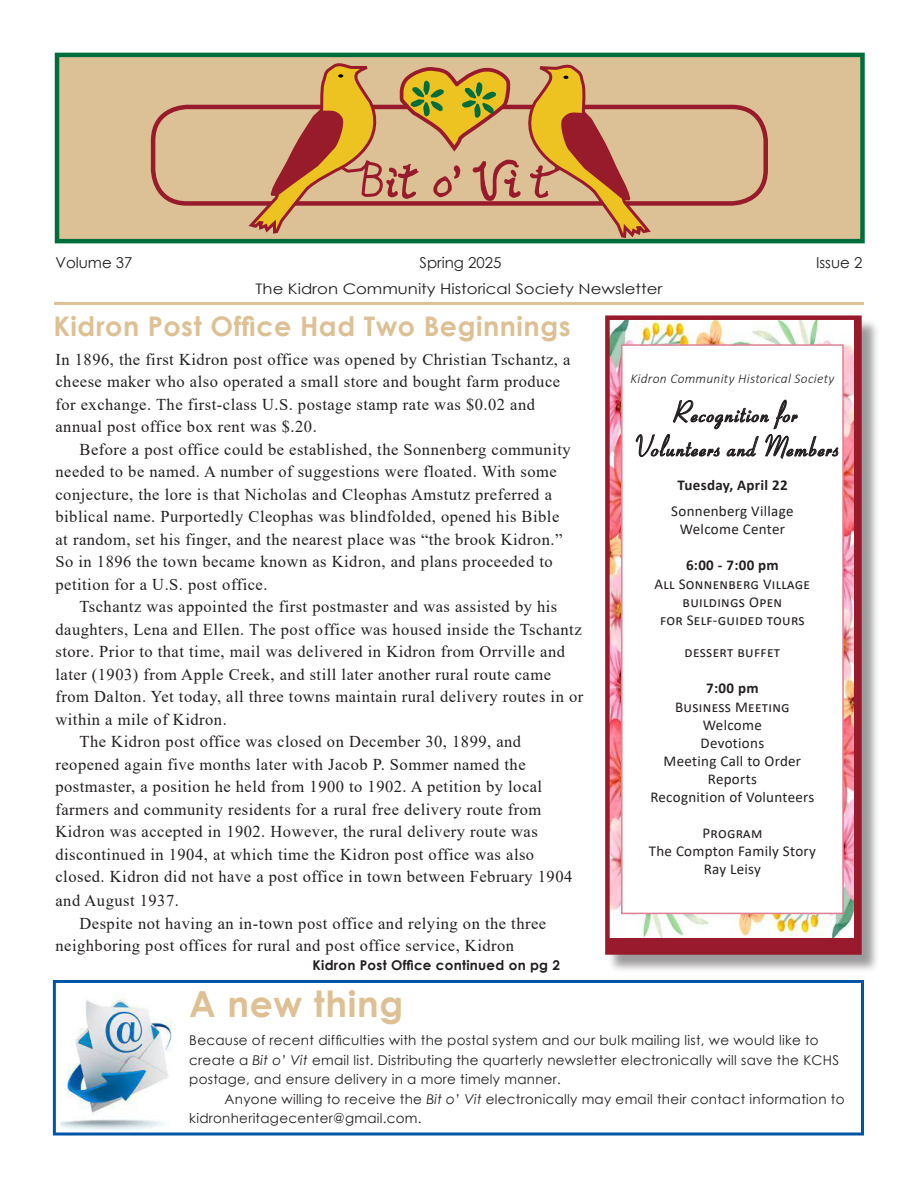
<style>
.page{position:relative;width:918px;height:1188px;background:#fff}
.page>*{position:absolute;margin:0;border:0;box-sizing:border-box;transform-origin:0 0}
.t1{font:700 36px "Century Gothic";letter-spacing:.02em;color:#ddc195}
.t2{font:28.5px "Coronet";letter-spacing:.02em;color:#231f20}
.t3{font:700 27px "Century Gothic";letter-spacing:.02em;color:#ddc195}
.t4{font:16.5px/22.5px "Times New Roman";letter-spacing:.03em;color:#231f20}
.t5{font:15px/18px "Calibri";letter-spacing:.02em;color:#231f20;text-align:center}
.t6{font:700 15px "Calibri";letter-spacing:.02em;color:#231f20}
.t7{font:15px "Century Gothic";color:#231f20}
.t8{font:14.55px "Century Gothic";color:#231f20;scale:1.14 1}
.t9{font:13.5px/19.5px "Century Gothic";letter-spacing:.02em;color:#231f20}
.t10{font:italic 300 13.5px "Calibri";letter-spacing:.02em;color:#231f20}
.t11{font:700 13.5px "Century Gothic";letter-spacing:.02em;color:#231f20}
.s1{font-style:italic}
</style>
<div class="page">
<div style="left:607px;top:318px;width:273px;height:655px;background:#231f20;opacity:.45"></div>
<div style="left:607px;top:318px;width:252px;height:634px;background:#981a2c"></div>
<img style="left:610px;top:320px;width:243px;height:618px">
<div style="left:605px;top:315px;width:257px;height:640px;border:4px solid #981a2c"></div>
<div style="left:57px;top:55px;width:805px;height:186px;background:#ddc196"></div>
<div style="left:55px;top:53px;width:810px;height:190px;border:4px solid #006d3d"></div>
<div style="left:151px;top:105px;width:617px;height:101px;border:4px solid #981b2c;border-radius:34px"></div>
<svg style="left:248px;top:63px;width:403px;height:177px"></svg>
<hr style="left:54px;top:302px;width:810px;height:3px;background:#ddc195">
<div style="left:622px;top:345px;width:221px;height:568px;background:#fff"></div>
<svg style="left:635px;top:399px;width:204px;height:60px"></svg>
<div style="left:621px;top:344px;width:223px;height:570px;border:2px solid #dd8093"></div>
<div style="left:53px;top:980px;width:811px;height:156px;border:3px solid #0155a5"></div>
<img style="left:61px;top:993px;width:112px;height:138px">
<p class="t7" style="left:56px;top:252px;width:79px">Volume 37</p>
<p class="t7" style="left:420px;top:252px;width:83px">Spring 2025</p>
<p class="t7" style="left:816px;top:252px;width:48px">Issue 2</p>
<p class="t8" style="left:256px;top:279px;width:358px">The Kidron Community Historical Society Newsletter</p>
<p class="t3" style="left:53px;top:306px;width:519px">Kidron Post Office Had Two Beginnings</p>
<p class="t4" style="left:56px;top:348px;width:517px">In 1896, the first Kidron post office was opened by Christian Tschantz, a cheese maker who also operated a small store and bought farm produce for exchange. The first-class U.S. postage stamp rate was $0.02 and annual post office box rent was $.20.</p>
<p class="t4" style="left:56px;top:438px;width:517px;text-indent:24px">Before a post office could be established, the Sonnenberg community needed to be named. A number of suggestions were floated. With some conjecture, the lore is that Nicholas and Cleophas Amstutz preferred a biblical name. Purportedly Cleophas was blindfolded, opened his Bible at random, set his finger, and the nearest place was “the brook Kidron.” So in 1896 the town became known as Kidron, and plans proceeded to petition for a U.S. post office.</p>
<p class="t4" style="left:56px;top:595px;width:529px;text-indent:24px">Tschantz was appointed the first postmaster and was assisted by his daughters, Lena and Ellen. The post office was housed inside the Tschantz store. Prior to that time, mail was delivered in Kidron from Orrville and later (1903) from Apple Creek, and still later another rural route came from Dalton. Yet today, all three towns maintain rural delivery routes in or within a mile of Kidron.</p>
<p class="t4" style="left:56px;top:730px;width:518px;text-indent:24px">The Kidron post office was closed on December 30, 1899, and reopened again five months later with Jacob P. Sommer named the postmaster, a position he held from 1900 to 1902. A petition by local farmers and community residents for a rural free delivery route from Kidron was accepted in 1902. However, the rural delivery route was discontinued in 1904, at which time the Kidron post office was also closed. Kidron did not have a post office in town between February 1904</p>
<p class="t4" style="left:56px;top:889px;width:125px">and August 1937.</p>
<p class="t4" style="left:56px;top:912px;width:492px;text-indent:24px">Despite not having an in-town post office and relying on the three neighboring post offices for rural and post office service, Kidron</p>
<p class="t11" style="left:313px;top:955px;width:249px">Kidron Post Office continued on pg 2</p>
<p class="t10" style="left:631px;top:370px;width:205px">Kidron Community Historical Society</p>
<p class="t2" style="left:671px;top:395px;width:125px">Recognition for</p>
<p class="t2" style="left:629px;top:429px;width:208px">Volunteers and Members</p>
<p class="t6" style="left:677px;top:475px;width:112px">Tuesday, April 22</p>
<p class="t5" style="left:671px;top:502px;width:124px">Sonnenberg Village</p>
<p class="t5" style="left:680px;top:520px;width:107px">Welcome Center</p>
<p class="t6" style="left:686px;top:554px;width:94px">6:00 - 7:00 pm</p>
<p class="t5" style="left:655px;top:575px;width:157px">All Sonnenberg Village buildings Open</p>
<p class="t5" style="left:660px;top:611px;width:146px">for Self-guided tours</p>
<p class="t5" style="left:685px;top:643px;width:97px">dessert buffet</p>
<p class="t6" style="left:706px;top:677px;width:54px">7:00 pm</p>
<p class="t5" style="left:675px;top:698px;width:116px">Business Meeting</p>
<p class="t5" style="left:703px;top:716px;width:61px">Welcome</p>
<p class="t5" style="left:701px;top:734px;width:65px">Devotions</p>
<p class="t5" style="left:664px;top:752px;width:139px">Meeting Call to Order</p>
<p class="t5" style="left:708px;top:770px;width:51px">Reports</p>
<p class="t5" style="left:650px;top:788px;width:165px">Recognition of Volunteers</p>
<p class="t5" style="left:702px;top:824px;width:61px">Program</p>
<p class="t5" style="left:649px;top:842px;width:169px">The Compton Family Story</p>
<p class="t5" style="left:704px;top:860px;width:59px">Ray Leisy</p>
<p class="t1" style="left:189px;top:976px;width:215px">A new thing</p>
<p class="t9" style="left:189px;top:1030px;width:651px">Because of recent difficulties with the postal system and our bulk mailing list, we would like to create a <span class="s1">Bit o’ Vit</span> email list. Distributing the quarterly newsletter electronically will save the KCHS postage, and ensure delivery in a more timely manner.</p>
<p class="t9" style="left:189px;top:1089px;width:657px;text-indent:35px">Anyone willing to receive the <span class="s1">Bit o’ Vit</span> electronically may email their contact information to kidronheritagecenter@gmail.com.</p>
</div>
